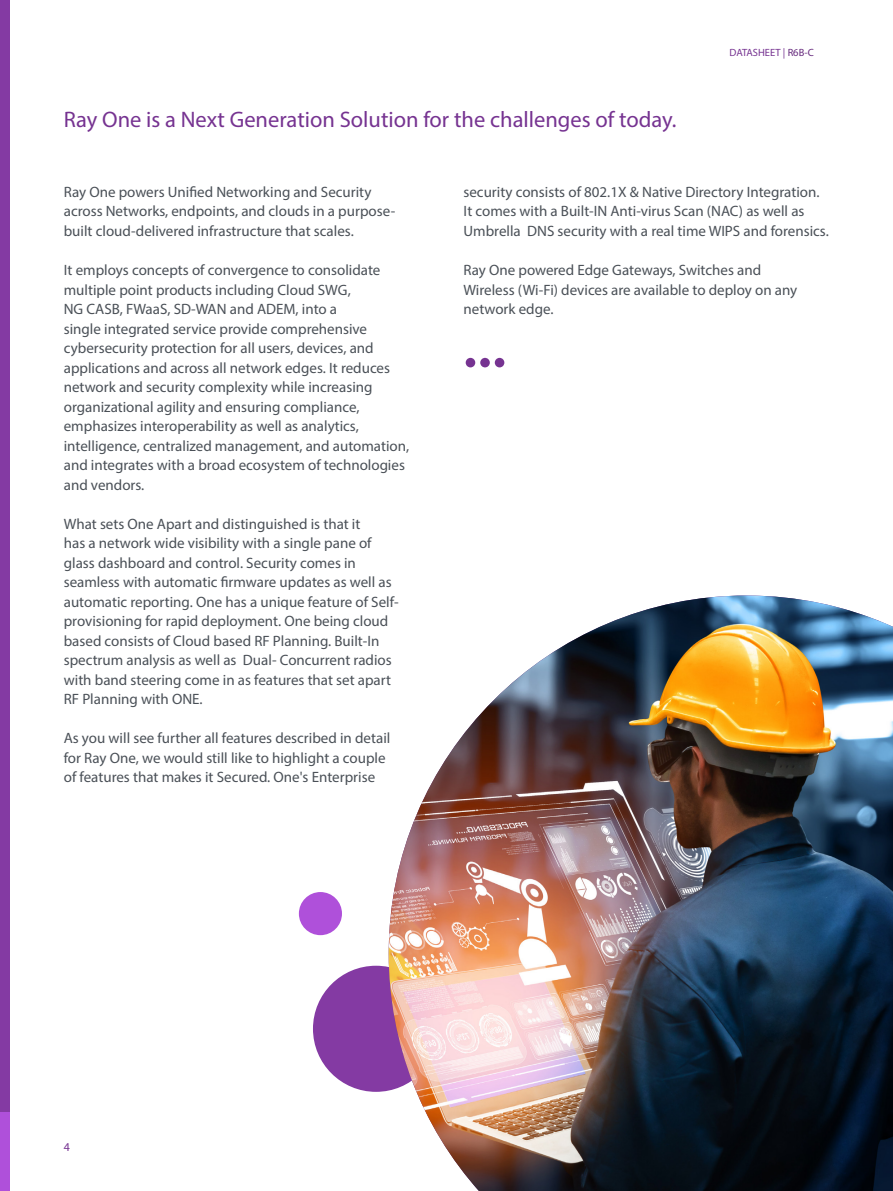
<style>
.page{position:relative;width:893px;height:1191px;background:#fff}
.page>*{position:absolute;margin:0;border:0;box-sizing:border-box;transform-origin:0 0}
.Body_Paragraph_Style{font:22.5px "Myriad Pro";color:#763391}
.Body_Paragraph_Style-2{font:15px/19.5px "Myriad Pro";color:#4a5057}
.t1{font:12px "Myriad Pro";color:#763391}
.t2{font:10.5px "Myriad Pro";color:#763391}
.s1{color:#672b7e}
</style>
<div class="page">
<div style="left:0;top:261px;width:10px;height:930px;background:#af50da"></div>
<div style="left:0;top:0;width:10px;height:1111px;background:#843aa3"></div>
<div style="left:313px;top:965px;width:126px;height:126px;background:#843aa3;border-radius:50%"></div>
<div style="left:299px;top:892px;width:43px;height:43px;background:#af50da;border-radius:50%"></div>
<img style="left:389px;top:595px;width:504px;height:596px">
<div style="left:466px;top:358px;width:9px;height:9px;background:#763391;border-radius:50%"></div>
<div style="left:480px;top:358px;width:10px;height:9px;background:#763391;border-radius:50%"></div>
<div style="left:495px;top:358px;width:9px;height:9px;background:#763391;border-radius:50%"></div>
<p class="Body_Paragraph_Style" style="left:64px;top:106px;width:614px">Ray One is a Next Generation Solution for the challenges of today.</p>
<p class="t2" style="left:730px;top:46px;width:86px">DATASHEET | <span class="s1">R6B-C</span></p>
<p class="Body_Paragraph_Style-2" style="left:64px;top:182px;width:333px">Ray One powers Unified Networking and Security across Networks, endpoints, and clouds in a purpose&shy;built cloud-delivered infrastructure that scales.</p>
<p class="Body_Paragraph_Style-2" style="left:64px;top:260px;width:347px">It employs concepts of convergence to consolidate multiple point products including Cloud SWG,<br>NG CASB, FWaaS, SD-WAN and ADEM, into a<br>single integrated service provide comprehensive cybersecurity protection for all users, devices, and applications and across all network edges. It reduces network and security complexity while increasing organizational agility and ensuring compliance, emphasizes interoperability as well as analytics, intelligence, centralized management, and automation, and integrates with a broad ecosystem of technologies and vendors.</p>
<p class="Body_Paragraph_Style-2" style="left:64px;top:513px;width:337px">What sets One Apart and distinguished is that it<br>has a network wide visibility with a single pane of glass dashboard and control. Security comes in seamless with automatic firmware updates as well as automatic reporting. One has a unique feature of Self&shy;provisioning for rapid deployment. One being cloud based consists of Cloud based RF Planning. Built-In spectrum analysis as well as Dual- Concurrent radios with band steering come in as features that set apart RF Planning with ONE.</p>
<p class="Body_Paragraph_Style-2" style="left:64px;top:728px;width:328px">As you will see further all features described in detail for Ray One, we would still like to highlight a couple of features that makes it Secured. One's Enterprise</p>
<p class="Body_Paragraph_Style-2" style="left:463px;top:182px;width:367px">security consists of 802.1X &amp; Native Directory Integration.<br>It comes with a Built-IN Anti-virus Scan (NAC) as well as<br>Umbrella DNS security with a real time WIPS and forensics.</p>
<p class="Body_Paragraph_Style-2" style="left:463px;top:260px;width:335px">Ray One powered Edge Gateways, Switches and<br>Wireless (Wi-Fi) devices are available to deploy on any network edge.</p>
<p class="t1" style="left:64px;top:1139px;width:8px">4</p>
</div>
